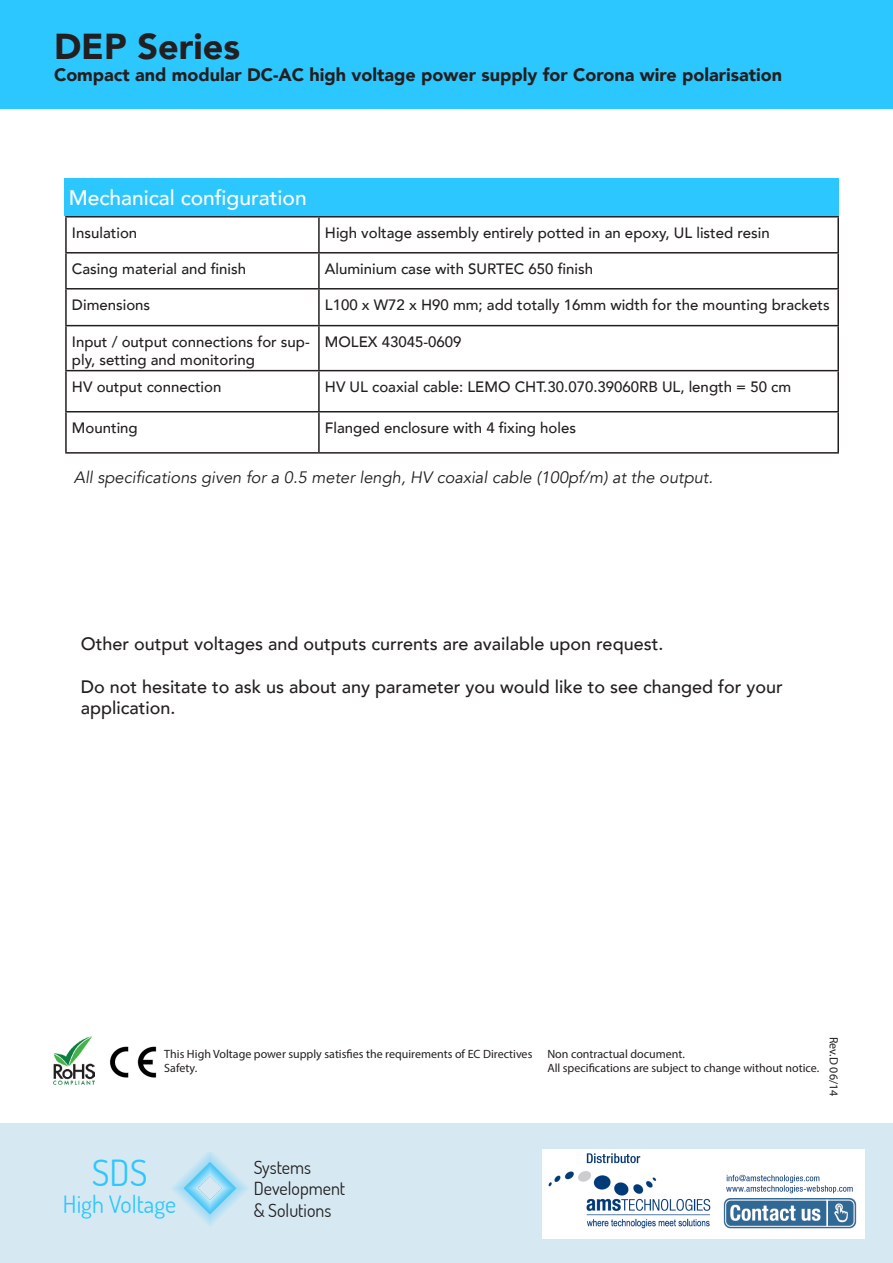
<style>
.page{position:relative;width:893px;height:1263px;background:#fff}
.page>*{position:absolute;margin:0;border:0;box-sizing:border-box;transform-origin:0 0}
.t1{font:900 36px "Avenir";color:#231f20}
.t2{font:36px "Dosis";color:#2dc7ff}
.t3{font:24px "Dosis";color:#2dc7ff}
.t4{font:500 21px "Avenir";color:#fff}
.t5{font:500 18px/21.6px "Avenir";color:#231f20}
.t6{font:900 18px "Avenir";color:#231f20}
.t7{font:18px "Dosis";color:#231f20}
.t8{font:italic 16.5px "Avenir";color:#231f20}
.t9{font:500 15px/18px "Avenir";color:#231f20}
.t10{font:12px/14.4px "Myriad Pro";color:#231f20}
</style>
<div class="page">
<div style="left:0;top:1123px;width:893px;height:140px;background:#d6e9f3"></div>
<img style="left:172px;top:1152px;width:76px;height:74px">
<hr style="left:65px;top:216px;width:254px;height:2px;background:#231f20">
<hr style="left:65px;top:218px;width:2px;height:34px;background:#231f20">
<hr style="left:319px;top:216px;width:520px;height:2px;background:#231f20">
<hr style="left:318px;top:218px;width:2px;height:34px;background:#231f20">
<hr style="left:837px;top:218px;width:2px;height:34px;background:#231f20">
<hr style="left:65px;top:252px;width:254px;height:2px;background:#231f20">
<hr style="left:65px;top:254px;width:2px;height:34px;background:#231f20">
<hr style="left:319px;top:252px;width:520px;height:2px;background:#231f20">
<hr style="left:318px;top:254px;width:2px;height:34px;background:#231f20">
<hr style="left:837px;top:254px;width:2px;height:34px;background:#231f20">
<hr style="left:65px;top:288px;width:254px;height:2px;background:#231f20">
<hr style="left:65px;top:290px;width:2px;height:35px;background:#231f20">
<hr style="left:319px;top:288px;width:520px;height:2px;background:#231f20">
<hr style="left:318px;top:290px;width:2px;height:35px;background:#231f20">
<hr style="left:837px;top:290px;width:2px;height:35px;background:#231f20">
<hr style="left:65px;top:325px;width:254px;height:1px;background:#231f20">
<hr style="left:65px;top:326px;width:2px;height:44px;background:#231f20">
<hr style="left:319px;top:325px;width:520px;height:1px;background:#231f20">
<hr style="left:318px;top:326px;width:2px;height:44px;background:#231f20">
<hr style="left:837px;top:326px;width:2px;height:44px;background:#231f20">
<hr style="left:65px;top:370px;width:254px;height:1px;background:#231f20">
<hr style="left:65px;top:371px;width:2px;height:40px;background:#231f20">
<hr style="left:319px;top:370px;width:520px;height:1px;background:#231f20">
<hr style="left:318px;top:371px;width:2px;height:40px;background:#231f20">
<hr style="left:837px;top:371px;width:2px;height:40px;background:#231f20">
<hr style="left:65px;top:411px;width:254px;height:1px;background:#231f20">
<hr style="left:65px;top:412px;width:2px;height:40px;background:#231f20">
<hr style="left:319px;top:411px;width:520px;height:1px;background:#231f20">
<hr style="left:318px;top:412px;width:2px;height:40px;background:#231f20">
<hr style="left:837px;top:412px;width:2px;height:40px;background:#231f20">
<hr style="left:65px;top:452px;width:254px;height:2px;background:#231f20">
<hr style="left:319px;top:452px;width:520px;height:2px;background:#231f20">
<div style="left:0;top:0;width:893px;height:108px;background:#2dc7ff"></div>
<div style="left:64px;top:178px;width:775px;height:38px;background:#2dc7ff"></div>
<img style="left:109px;top:1046px;width:48px;height:32px">
<img style="left:54px;top:1036px;width:40px;height:48px">
<img style="left:542px;top:1149px;width:322px;height:90px">
<p class="t1" style="left:54px;top:16px;width:188px">DEP Series</p>
<p class="t6" style="left:54px;top:59px;width:730px">Compact and modular DC-AC high voltage power supply for Corona wire polarisation</p>
<p class="t4" style="left:69px;top:179px;width:240px">Mechanical configuration</p>
<p class="t9" style="left:72px;top:223px;width:67px">Insulation</p>
<p class="t9" style="left:325px;top:223px;width:446px">High voltage assembly entirely potted in an epoxy, UL listed resin</p>
<p class="t9" style="left:72px;top:259px;width:176px">Casing material and finish</p>
<p class="t9" style="left:325px;top:259px;width:270px">Aluminium case with SURTEC 650 finish</p>
<p class="t9" style="left:72px;top:295px;width:80px">Dimensions</p>
<p class="t9" style="left:325px;top:295px;width:506px">L100 x W72 x H90 mm; add totally 16mm width for the mounting brackets</p>
<p class="t9" style="left:72px;top:332px;width:239px">Input / output connections for sup&shy;ply, setting and monitoring</p>
<p class="t9" style="left:325px;top:332px;width:138px">MOLEX 43045-0609</p>
<p class="t9" style="left:72px;top:377px;width:151px">HV output connection</p>
<p class="t9" style="left:325px;top:377px;width:468px">HV UL coaxial cable: LEMO CHT.30.070.39060RB UL, length = 50 cm</p>
<p class="t9" style="left:72px;top:418px;width:67px">Mounting</p>
<p class="t9" style="left:325px;top:418px;width:253px">Flanged enclosure with 4 fixing holes</p>
<p class="t8" style="left:74px;top:467px;width:641px">All specifications given for a 0.5 meter lengh, HV coaxial cable (100pf/m) at the output.</p>
<p class="t5" style="left:81px;top:631px;width:584px">Other output voltages and outputs currents are available upon request.</p>
<p class="t5" style="left:81px;top:675px;width:704px">Do not hesitate to ask us about any parameter you would like to see changed for your application.</p>
<p class="t10" style="left:164px;top:1046px;width:370px">This High Voltage power supply satisfies the requirements of EC Directives<br>Safety.</p>
<p class="t10" style="left:547px;top:1046px;width:139px">Non contractual document.</p>
<p class="t10" style="left:547px;top:1061px;width:273px">All specifications are subject to change without notice.</p>
<p class="t10" style="left:841px;top:1036px;width:61px;rotate:90deg">Rev.D 06/14</p>
<p class="t2" style="left:92px;top:1149px;width:57px">SDS</p>
<p class="t3" style="left:63px;top:1188px;width:115px">High Voltage</p>
<p class="t7" style="left:254px;top:1155px;width:59px">Systems</p>
<p class="t7" style="left:254px;top:1177px;width:93px">Development</p>
<p class="t7" style="left:254px;top:1198px;width:79px">&amp; Solutions</p>
</div>
